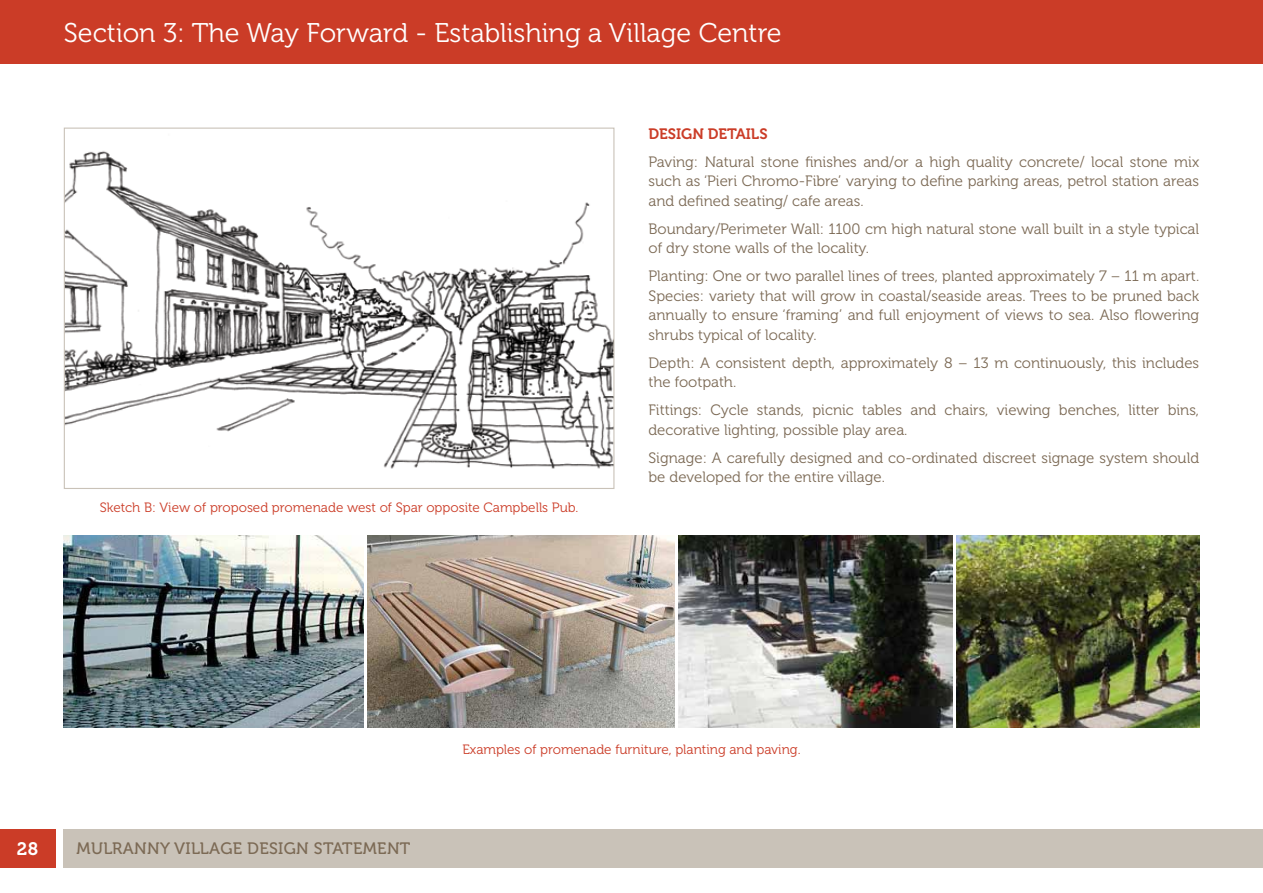
<style>
.page{position:relative;width:1263px;height:893px;background:#fff}
.page>*{position:absolute;margin:0;border:0;box-sizing:border-box;transform-origin:0 0}
.t1{font:27px "Museo 300";color:#fff}
.t2{font:18px "Museo 700";color:#fff}
.t3{font:16.5px "Museo 500";letter-spacing:.02em;color:#7c6a55}
.t4{font:15px/19.5px "Museo 300";color:#7c6a55}
.t5{font:15px "Museo 700";color:#cb3c27}
.t6{font:13.5px "Museo 300";color:#cb3c27}
</style>
<div class="page">
<div style="left:64px;top:829px;width:1199px;height:38px;background:#c9c2b8"></div>
<div style="left:0;top:829px;width:55px;height:38px;background:#cb3c27"></div>
<div style="left:0;top:0;width:1263px;height:64px;background:#cb3c27"></div>
<img style="left:66px;top:151px;width:546px;height:318px">
<img style="left:64px;top:536px;width:300px;height:191px">
<img style="left:957px;top:536px;width:242px;height:191px">
<img style="left:678px;top:536px;width:274px;height:191px">
<img style="left:368px;top:536px;width:306px;height:191px">
<h1 class="t1" style="left:64px;top:18px;width:719px">Section 3: The Way Forward - Establishing a Village Centre</h1>
<p class="t6" style="left:100px;top:500px;width:480px">Sketch B: View of proposed promenade west of Spar opposite Campbells Pub.</p>
<p class="t5" style="left:648px;top:125px;width:121px">DESIGN DETAILS</p>
<p class="t4" style="left:648px;top:152px;width:552px;text-align:justify">Paving: Natural stone finishes and/or a high quality concrete/ local stone mix such as ‘Pieri Chromo-Fibre’ varying to define parking areas, petrol station areas and defined seating/ cafe areas.</p>
<p class="t4" style="left:648px;top:219px;width:552px">Boundary/Perimeter Wall: 1100 cm high natural stone wall built in a style typical of dry stone walls of the locality.</p>
<p class="t4" style="left:648px;top:267px;width:552px;text-align:justify">Planting: One or two parallel lines of trees, planted approximately 7 – 11 m apart.<br>Species: variety that will grow in coastal/seaside areas. Trees to be pruned back annually to ensure ‘framing’ and full enjoyment of views to sea. Also flowering shrubs typical of locality.</p>
<p class="t4" style="left:648px;top:353px;width:552px">Depth: A consistent depth, approximately 8 – 13 m continuously, this includes the footpath.</p>
<p class="t4" style="left:648px;top:401px;width:552px">Fittings: Cycle stands, picnic tables and chairs, viewing benches, litter bins, decorative lighting, possible play area.</p>
<p class="t4" style="left:648px;top:448px;width:552px">Signage: A carefully designed and co-ordinated discreet signage system should be developed for the entire village.</p>
<p class="t2" style="left:17px;top:839px;width:23px">28</p>
<p class="t3" style="left:77px;top:840px;width:335px">MULRANNY VILLAGE DESIGN STATEMENT</p>
<p class="t6" style="left:462px;top:742px;width:340px">Examples of promenade furniture, planting and paving.</p>
</div>
